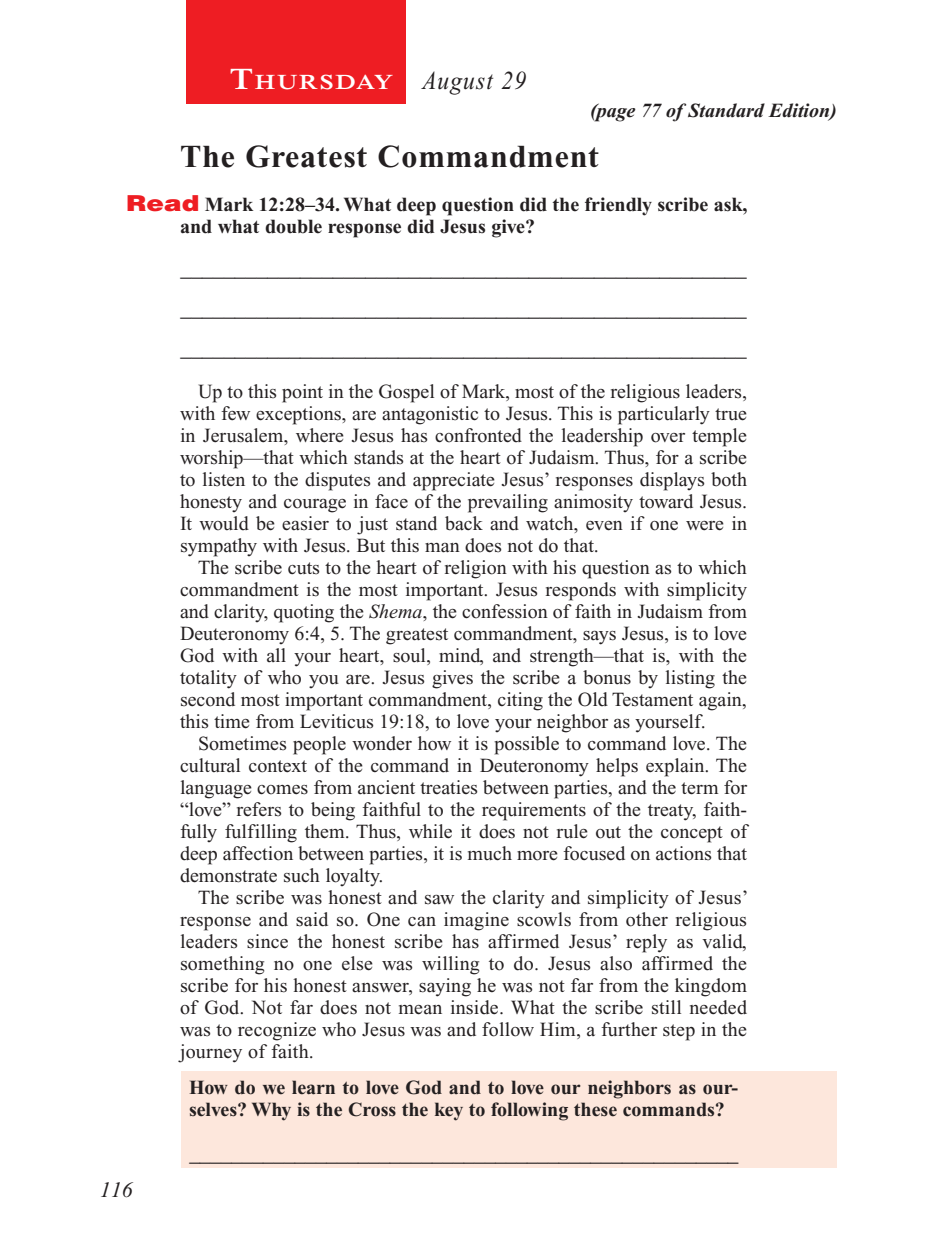
<style>
.page{position:relative;width:936px;height:1260px;background:#fff}
.page>*{position:absolute;margin:0;border:0;box-sizing:border-box;transform-origin:0 0}
.Head{font:700 32px "Times New Roman PS Std";letter-spacing:.025em;color:#231f20}
.Lesson_Dates{font:italic 26px "Times New Roman PS Std";letter-spacing:.05em;color:#231f20;scale:.9 1}
.Blank_Lines{font:22px "Times New Roman PS Std";color:#231f20}
.Blank_Lines_In_Scree{font:22px "Times New Roman PS Std";color:#231f20;scale:.96 1}
.t1{font:italic 22px "Times New Roman PS Std";color:#231f20}
.Daily_Header{font:600 21px "Times NRMT Std";letter-spacing:.07em;color:#fff;scale:1.1 1}
.Body{font:20px/22px "Times New Roman PS Std";color:#231f20;text-align:justify}
.x-screened_box-text{font:700 20px/22px "Times New Roman PS Std";color:#231f20}
.Question_NO_SB{font:700 20px/22px "Times New Roman PS Std";color:#231f20}
.Page_from_SE{font:italic 700 20px "Times New Roman PS Std";color:#231f20}
.s1{font-size:30px}
.s2{font-family:"Helvetica LT Std";font-weight:900;font-size:22px;color:#ee1d23}
.s3{font-style:italic}
</style>
<div class="page">
<div style="left:186px;top:0;width:220px;height:103px;background:#ee1d23"></div>
<div style="left:182px;top:1072px;width:655px;height:96px;background:#fde7dc"></div>
<p class="Daily_Header" style="left:230px;top:70px;width:150px"><span class="s1">T</span>HURSDAY</p>
<p class="Lesson_Dates" style="left:422px;top:66px;width:117px">August 29</p>
<p class="Page_from_SE" style="left:590px;top:100px;width:248px">(page 77 of Standard Edition)</p>
<p class="Head" style="left:180px;top:138px;width:420px">The Greatest Commandment</p>
<p class="Question_NO_SB" style="left:180px;top:193px;width:569px;text-indent:-54px"><span class="s2">Read</span> Mark 12:28–34. What deep question did the friendly scribe ask, and what double response did Jesus give?</p>
<p class="Blank_Lines" style="left:180px;top:256px;width:568px">____________________________________________________</p>
<p class="Blank_Lines" style="left:180px;top:296px;width:568px">____________________________________________________</p>
<p class="Blank_Lines" style="left:180px;top:336px;width:568px">____________________________________________________</p>
<p class="Body" style="left:180px;top:380px;width:569px;text-indent:18px">Up to this point in the Gospel of Mark, most of the religious leaders, with few exceptions, are antagonistic to Jesus. This is particularly true in Jerusalem, where Jesus has confronted the leadership over temple worship—that which stands at the heart of Judaism. Thus, for a scribe to listen to the disputes and appreciate Jesus’ responses displays both honesty and courage in face of the prevailing animosity toward Jesus.<br>It would be easier to just stand back and watch, even if one were in sympathy with Jesus. But this man does not do that.</p>
<p class="Body" style="left:180px;top:556px;width:569px;text-align:left;text-indent:18px">The scribe cuts to the heart of religion with his question as to which commandment is the most important. Jesus responds with simplicity and clarity, quoting the <span class="s3">Shema</span>, the confession of faith in Judaism from Deuteronomy 6:4, 5. The greatest commandment, says Jesus, is to love God with all your heart, soul, mind, and strength—that is, with the totality of who you are. Jesus gives the scribe a bonus by listing the second most important commandment, citing the Old Testament again, this time from Leviticus 19:18, to love your neighbor as yourself.</p>
<p class="Body" style="left:180px;top:732px;width:569px;text-indent:18px">Sometimes people wonder how it is possible to command love. The cultural context of the command in Deuteronomy helps explain. The language comes from ancient treaties between parties, and the term for “love” refers to being faithful to the requirements of the treaty, faith&shy;fully fulfilling them. Thus, while it does not rule out the concept of deep affection between parties, it is much more focused on actions that demonstrate such loyalty.</p>
<p class="Body" style="left:180px;top:886px;width:570px;text-align:left;text-indent:18px">The scribe was honest and saw the clarity and simplicity of Jesus’ response and said so. One can imagine scowls from other religious leaders since the honest scribe has affirmed Jesus’ reply as valid, something no one else was willing to do. Jesus also affirmed the scribe for his honest answer, saying he was not far from the kingdom of God. Not far does not mean inside. What the scribe still needed was to recognize who Jesus was and follow Him, a further step in the journey of faith.</p>
<p class="x-screened_box-text" style="left:189px;top:1076px;width:550px">How do we learn to love God and to love our neighbors as our&shy;selves? Why is the Cross the key to following these commands?</p>
<p class="t1" style="left:100px;top:1178px;width:34px">116</p>
<p class="Blank_Lines_In_Scree" style="left:189px;top:1141px;width:574px">____________________________________________________</p>
</div>
